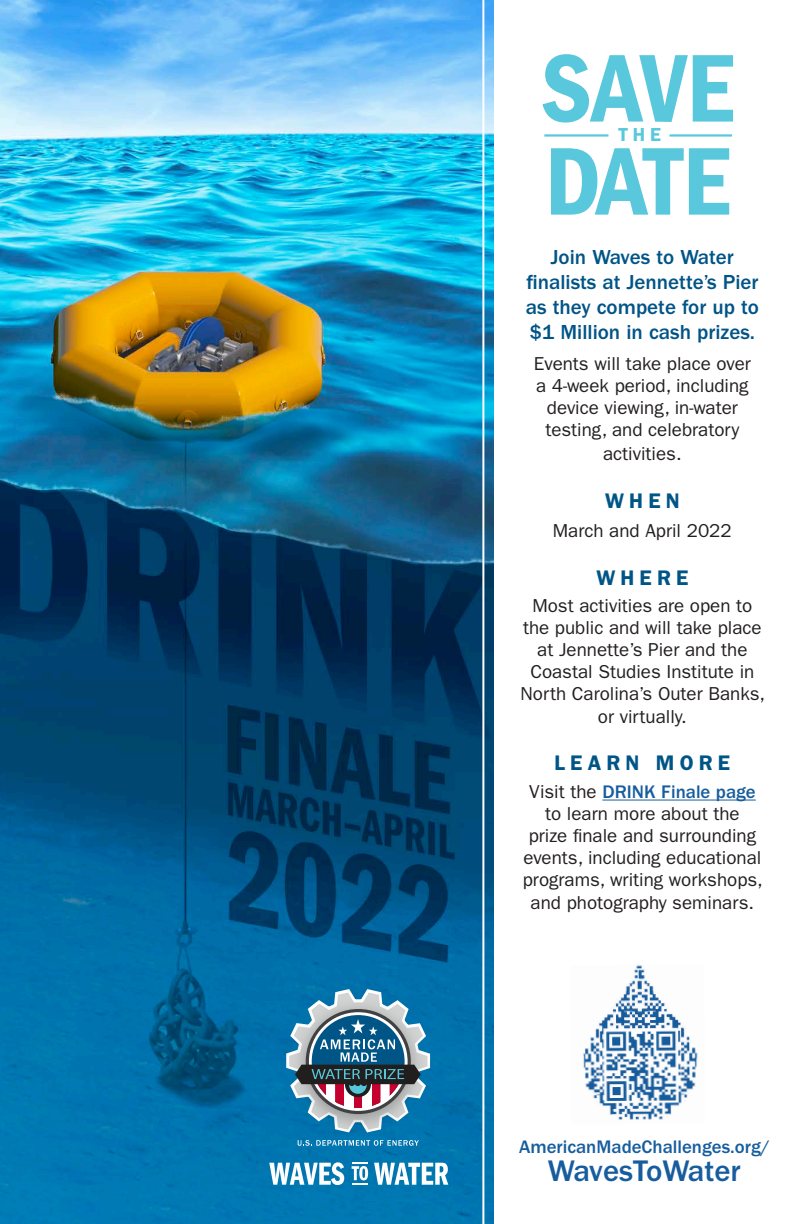
<style>
.page{position:relative;width:792px;height:1224px;background:#fff}
.page>*{position:absolute;margin:0;border:0;box-sizing:border-box;transform-origin:0 0}
.t1{font:99.6px/93px "ITC Franklin Gothic Std Dm Cd";letter-spacing:-.01em;color:#59c8dc}
.t2{font:500 30.8px "ITC Franklin Gothic Std";color:#175d9e}
.t3{font:600 21.2px "ITC Franklin Gothic Std";letter-spacing:.24em;color:#005587}
.t4{font:500 21px/25.2px "ITC Franklin Gothic Std";color:#005487;text-align:center}
.t5{font:600 19px "ITC Franklin Gothic Std";color:#59c8dc}
.t6{font:18.8px/22.2px "ITC Franklin Gothic Std";color:#231f20;text-align:center}
.t7{font:500 18.8px "ITC Franklin Gothic Std";color:#175d9e}
.s1{font-weight:500;color:#175d9e}
</style>
<div class="page">
<img style="left:0;top:0;width:494px;height:1224px">
<hr style="left:602px;top:800px;width:154px;height:1px;background:#175d9e">
<svg style="left:284px;top:988px;width:149px;height:158px;background:#5488a5"></svg>
<div style="left:348px;top:1079px;width:7px;height:7px;background:#211e1e;border-radius:50%"></div>
<div style="left:354px;top:1079px;width:7px;height:7px;background:#211e1e;border-radius:50%"></div>
<div style="left:361px;top:1079px;width:6px;height:7px;background:#211e1e;border-radius:50%"></div>
<hr style="left:482px;top:0;width:2px;height:1224px;background:#fff">
<hr style="left:544px;top:134px;width:65px;height:3px;background:#59c8dc">
<hr style="left:669px;top:134px;width:63px;height:3px;background:#59c8dc">
<svg style="left:269px;top:1162px;width:179px;height:23px"></svg>
<img style="left:583px;top:964px;width:115px;height:156px">
<p class="t1" style="left:541px;top:43px;width:195px">SAVE<br>DATE</p>
<p class="t5" style="left:618px;top:124px;width:44px">THE</p>
<p class="t4" style="left:526px;top:244px;width:235px">Join Waves to Water finalists at Jennette’s Pier as they compete for up to $1 Million in cash prizes.</p>
<p class="t6" style="left:534px;top:353px;width:219px">Events will take place over a 4-week period, including device viewing, in-water testing, and celebratory</p>
<p class="t6" style="left:603px;top:443px;width:80px">activities.</p>
<p class="t3" style="left:605px;top:488px;width:76px">WHEN</p>
<p class="t6" style="left:553px;top:520px;width:180px">March and April 2022</p>
<p class="t3" style="left:596px;top:565px;width:94px">WHERE</p>
<p class="t6" style="left:521px;top:595px;width:246px">Most activities are open to the public and will take place at Jennette’s Pier and the<br>Coastal Studies Institute in<br>North Carolina’s Outer Banks, or virtually.</p>
<p class="t3" style="left:555px;top:751px;width:177px">LEARN MORE</p>
<p class="t6" style="left:523px;top:781px;width:242px">Visit the <span class="s1">DRINK Finale page </span>to learn more about the<br>prize finale and surrounding events, including educational programs, writing workshops, and photography seminars.</p>
<p class="t7" style="left:519px;top:1137px;width:252px">AmericanMadeChallenges.org/</p>
<p class="t2" style="left:548px;top:1154px;width:194px">WavesToWater</p>
</div>
